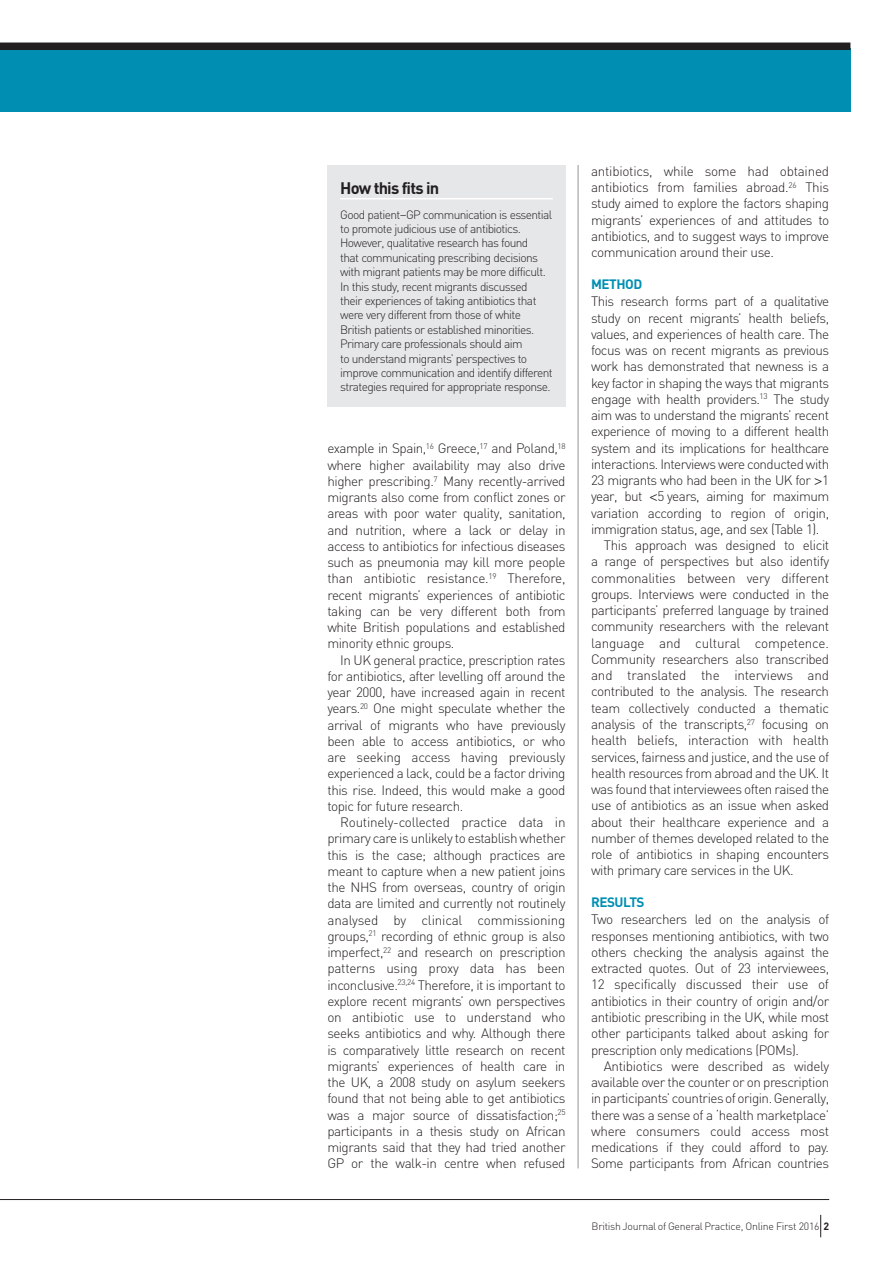
<style>
.page{position:relative;width:893px;height:1263px;background:#fff}
.page>*{position:absolute;margin:0;border:0;box-sizing:border-box;transform-origin:0 0}
.t1{font:700 16.5px "DIN";letter-spacing:-.05em;color:#231f20}
.t2{font:300 13.5px/16.2px "DIN";letter-spacing:-.035em;color:#231f20;text-align:justify}
.t3{font:300 13.5px "DIN";letter-spacing:-.01em;color:#231f20}
.t4{font:700 13.5px "DIN";letter-spacing:-.035em;color:#008fb3}
.t5{font:300 12px/14.4px "DIN";letter-spacing:-.05em;color:#231f20}
.t6{font:300 10.5px "DIN";letter-spacing:-.025em;color:#231f20}
.s1{font-size:13.5px}
.s2{font-family:"Helvetica"}
.s3{font-weight:700}
</style>
<div class="page">
<div style="left:0;top:48px;width:850px;height:63px;background:#008fb3"></div>
<div style="left:0;top:43px;width:850px;height:7px;background:#231f20"></div>
<hr style="left:578px;top:165px;width:1px;height:1003px;background:#939598">
<div style="left:327px;top:165px;width:239px;height:241px;background:#e6e7e9"></div>
<hr style="left:340px;top:198px;width:213px;height:1px;background:#fff">
<svg style="left:820px;top:1215px;width:1px;height:22px"></svg>
<hr style="left:0;top:1199px;width:829px;height:1px;background:#231f20">
<p class="t1" style="left:340px;top:177px;width:101px">How this fits in</p>
<p class="t5" style="left:340px;top:207px;width:214px">Good patient<span class="s1">–</span>GP communication is essential to promote judicious use of antibiotics.<br>However, qualitative research has found<br>that communicating prescribing decisions with migrant patients may be more difficult.<br>In this study, recent migrants discussed their experiences of taking antibiotics that were very different from those of white British patients or established minorities.<br>Primary care professionals should aim<br>to understand migrants’ perspectives to improve communication and identify different strategies required for appropriate response.</p>
<p class="t2" style="left:327px;top:440px;width:240px">example in Spain,<sup>16</sup> Greece,<sup>17</sup> and Poland,<sup>18 </sup>where higher availability may also drive higher prescribing.<sup>7</sup> Many recently-arrived migrants also come from conflict zones or areas with poor water quality, sanitation, and nutrition, where a lack or delay in access to antibiotics for infectious diseases such as pneumonia may kill more people than antibiotic resistance.<sup>19</sup> Therefore, recent migrants’ experiences of antibiotic taking can be very different both from white British populations and established minority ethnic groups.</p>
<p class="t2" style="left:327px;top:652px;width:240px;text-indent:13px">In UK general practice, prescription rates for antibiotics, after levelling off around the year 2000, have increased again in recent years.<sup>20</sup> One might speculate whether the arrival of migrants who have previously been able to access antibiotics, or who are seeking access having previously experienced a lack, could be a factor driving this rise. Indeed, this would make a good topic for future research.</p>
<p class="t2" style="left:327px;top:814px;width:240px;text-indent:13px">Routinely-collected practice data in primary care is unlikely to establish whether this is the case; although practices are meant to capture when a new patient joins the NHS from overseas, country of origin data are limited and currently not routinely analysed by clinical commissioning groups,<sup>21</sup> recording of ethnic group is also imperfect,<sup>22</sup> and research on prescription patterns using proxy data has been inconclusive.<sup>23,24</sup> Therefore, it is important to explore recent migrants’ own perspectives on antibiotic use to understand who seeks antibiotics and why. Although there is comparatively little research on recent migrants’ experiences of health care in the UK, a 2008 study on asylum seekers found that not being able to get antibiotics was a major source of dissatisfaction;<sup>25 </sup>participants in a thesis study on African migrants said that they had tried another GP or the walk-in centre when refused</p>
<p class="t2" style="left:591px;top:163px;width:240px">antibiotics, while some had obtained antibiotics from families abroad.<sup>26</sup> This study aimed to explore the factors shaping migrants’ experiences of and attitudes to antibiotics, and to suggest ways to improve communication around their use.</p>
<p class="t4" style="left:591px;top:275px;width:53px">METHOD</p>
<p class="t2" style="left:591px;top:293px;width:240px">This research forms part of a qualitative</p>
<p class="t2" style="left:591px;top:309px;width:240px">study on recent migrants’ health beliefs,</p>
<p class="t2" style="left:591px;top:326px;width:240px">values, and experiences of health care. The</p>
<p class="t2" style="left:591px;top:342px;width:240px">focus was on recent migrants as previous</p>
<p class="t2" style="left:591px;top:358px;width:240px">work has demonstrated that newness is a</p>
<p class="t2" style="left:591px;top:374px;width:240px">key factor in shaping the ways that migrants</p>
<p class="t2" style="left:591px;top:391px;width:240px">engage with health providers.<sup>13</sup> The study</p>
<p class="t2" style="left:591px;top:407px;width:240px">aim was to understand the migrants’ recent</p>
<p class="t2" style="left:591px;top:423px;width:240px">experience of moving to a different health</p>
<p class="t2" style="left:591px;top:439px;width:240px">system and its implications for healthcare</p>
<p class="t2" style="left:591px;top:456px;width:240px">interactions. Interviews were conducted with</p>
<p class="t2" style="left:591px;top:472px;width:240px">23 migrants who had been in the UK for <span class="s2">&gt;</span>1</p>
<p class="t2" style="left:591px;top:488px;width:240px">year, but <span class="s2">&lt;</span>5 years, aiming for maximum</p>
<p class="t2" style="left:591px;top:504px;width:240px">variation according to region of origin,</p>
<p class="t2" style="left:591px;top:521px;width:230px">immigration status, age, and sex (Table 1).</p>
<p class="t2" style="left:604px;top:537px;width:227px">This approach was designed to elicit</p>
<p class="t2" style="left:591px;top:553px;width:240px">a range of perspectives but also identify</p>
<p class="t2" style="left:591px;top:570px;width:240px">commonalities between very different</p>
<p class="t2" style="left:591px;top:586px;width:240px">groups. Interviews were conducted in the</p>
<p class="t2" style="left:591px;top:602px;width:240px">participants’ preferred language by trained</p>
<p class="t2" style="left:591px;top:618px;width:240px">community researchers with the relevant</p>
<p class="t3" style="left:591px;top:634px;width:239px">language and cultural competence.</p>
<p class="t2" style="left:591px;top:651px;width:240px">Community researchers also transcribed</p>
<p class="t3" style="left:591px;top:667px;width:240px">and translated the interviews and</p>
<p class="t2" style="left:591px;top:683px;width:240px">contributed to the analysis. The research</p>
<p class="t2" style="left:591px;top:700px;width:240px">team collectively conducted a thematic</p>
<p class="t2" style="left:591px;top:716px;width:240px">analysis of the transcripts,<sup>27</sup> focusing on</p>
<p class="t2" style="left:591px;top:732px;width:239px">health beliefs, interaction with health</p>
<p class="t2" style="left:591px;top:748px;width:240px">services, fairness and justice, and the use of</p>
<p class="t2" style="left:591px;top:765px;width:240px">health resources from abroad and the UK. It</p>
<p class="t2" style="left:591px;top:781px;width:240px">was found that interviewees often raised the</p>
<p class="t2" style="left:591px;top:797px;width:240px">use of antibiotics as an issue when asked</p>
<p class="t2" style="left:591px;top:813px;width:240px">about their healthcare experience and a</p>
<p class="t2" style="left:591px;top:830px;width:240px">number of themes developed related to the</p>
<p class="t2" style="left:591px;top:846px;width:240px">role of antibiotics in shaping encounters</p>
<p class="t2" style="left:591px;top:862px;width:204px">with primary care services in the UK.</p>
<p class="t4" style="left:591px;top:893px;width:55px">RESULTS</p>
<p class="t2" style="left:591px;top:911px;width:240px">Two researchers led on the analysis of responses mentioning antibiotics, with two others checking the analysis against the extracted quotes. Out of 23 interviewees, 12 specifically discussed their use of antibiotics in their country of origin and/or antibiotic prescribing in the UK, while most other participants talked about asking for prescription only medications (POMs).</p>
<p class="t2" style="left:591px;top:1058px;width:240px;text-indent:13px">Antibiotics were described as widely available over the counter or on prescription in participants’ countries of origin. Generally, there was a sense of a ‘health marketplace’ where consumers could access most medications if they could afford to pay.<br>Some participants from African countries</p>
<p class="t6" style="left:592px;top:1219px;width:239px">British Journal of General Practice, Online First 2016 <span class="s3">2</span></p>
</div>
